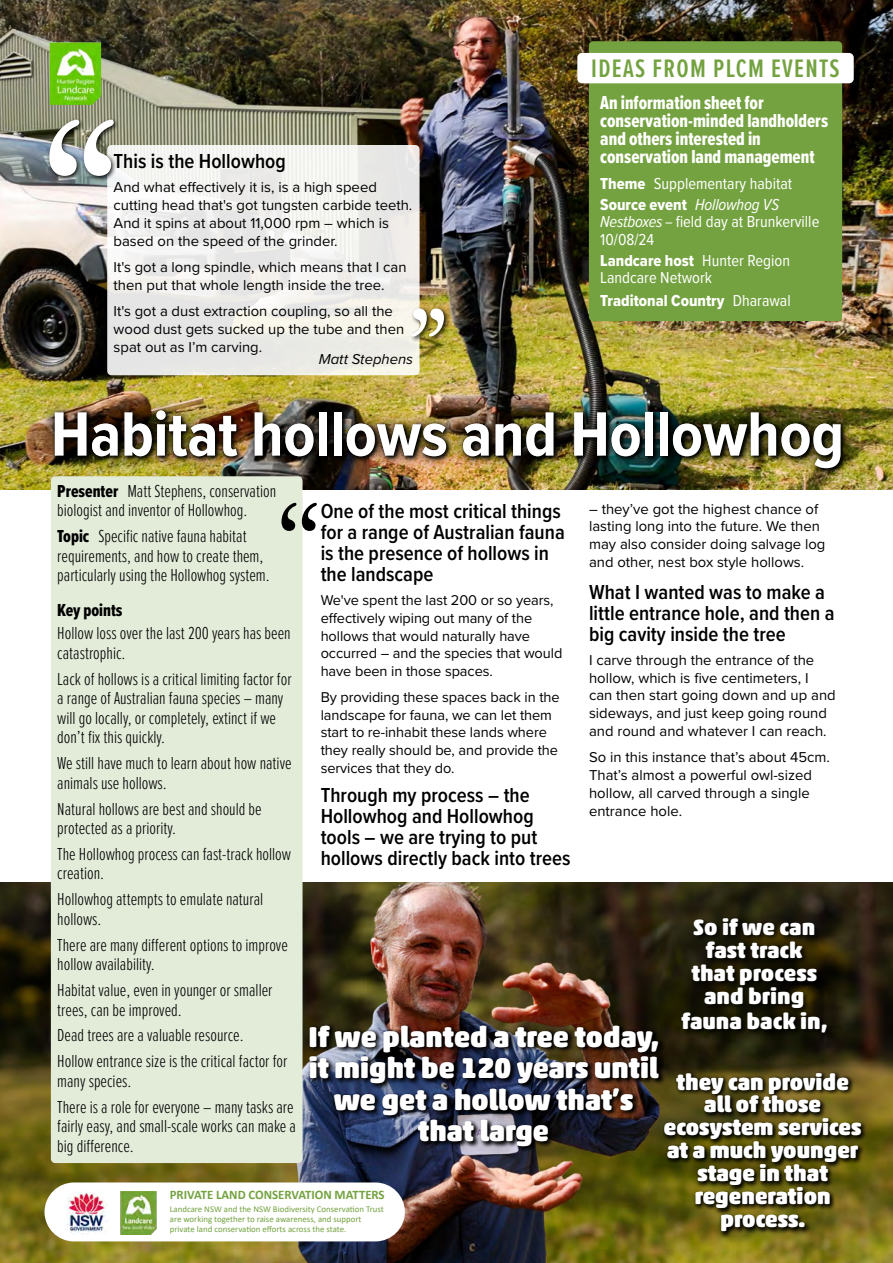
<style>
.page{position:relative;width:893px;height:1263px;background:#fff}
.page>*{position:absolute;margin:0;border:0;box-sizing:border-box;transform-origin:0 0}
.t1{font:202.5px "Adonis";color:#fff}
.t2{font:101.25px "Adonis";color:#000}
.t3{font:101.25px "Adonis";color:#fff}
.t4{font:700 64.5px "Proxima Nova Cond";color:#fff}
.Quotes_medium{font:900 28.8px/31.5px "Akko Rounded Std";color:#fff;text-align:center}
.Series_box_heading{font:600 26.25px "Proxima Nova Ex Cn";letter-spacing:.05em;color:#74a240}
.Quotes_medium-2{font:900 22.5px/23px "Akko Rounded Std";color:#fff;text-align:center}
.Heading{font:600 21px/21px "Proxima Nova Cond";color:#000}
.Series_box{font:19.5px/18px "Proxima Nova Ex Cn Extrabld";color:#fff}
.Summary{font:300 18px/19.5px "Proxima Nova Ex Cn";color:#000}
.Summary-2{font:18px "Proxima Nova Ex Cn Extrabld";color:#000}
.Series_box-2{font:16.5px/17.2px "Proxima Nova Cond";color:#fff}
.Series_box-3{font:16.5px "Proxima Nova Cond Extrabld";color:#fff}
.Text{font:14.85px/17.9px "Proxima Nova";color:#000}
.Heading-2{font:14.85px/17.9px "Proxima Nova";color:#000}
.Text-2{font:italic 14.85px "Proxima Nova";color:#000}
.Text-3{font:14.7px/17.7px "Proxima Nova";letter-spacing:-.005em;color:#000}
.Acknowledgement{font:700 13.05px "Calibri";color:#74a240}
.t5{font:8.85px/10.2px "Calibri";color:#74a240}
.s1{font-family:"Proxima Nova Cond Extrabld"}
.s2{font-style:italic}
.s3{font-family:"Proxima Nova Ex Cn"}
.s4{font-family:"Proxima Nova Cond"}
.s5{font-family:"Proxima Nova Ex Cn Extrabld";font-weight:400}
</style>
<div class="page">
<img style="left:0;top:882px;width:893px;height:381px">
<img style="left:0;top:0;width:893px;height:489px">
<div style="left:51px;top:476px;width:252px;height:687px;background:#e3ecd9;border-radius:4px"></div>
<div style="left:589px;top:41px;width:253px;height:280px;background:#74a240;border-radius:4px"></div>
<img style="left:39px;top:396px;width:817px;height:87px">
<div style="left:679px;top:916px;width:154px;height:123px;background:#000;opacity:.9"></div>
<svg style="left:107px;top:145px;width:313px;height:230px;fill:#eeede9"></svg>
<div style="left:47px;top:117px;width:73px;height:66px;background:#000;opacity:.9"></div>
<div style="left:409px;top:306px;width:41px;height:37px;background:#000;opacity:.9"></div>
<div style="left:577px;top:53px;width:277px;height:30px;background:#fff;border-radius:5px"></div>
<div style="left:307px;top:1023px;width:358px;height:130px;background:#000;opacity:.9"></div>
<div style="left:662px;top:1070px;width:205px;height:168px;background:#000;opacity:.9"></div>
<div style="left:53px;top:408px;width:794px;height:66px;background:#000;opacity:.9"></div>
<div style="left:45px;top:1182px;width:360px;height:59px;background:#fff;border-radius:29px"></div>
<img style="left:120px;top:1191px;width:36px;height:44px">
<img style="left:67px;top:1191px;width:40px;height:43px">
<img style="left:50px;top:42px;width:51px;height:63px">
<p class="t1" style="left:42px;top:74px;width:75px">“</p>
<p class="Heading" style="left:114px;top:150px;width:174px">This is the Hollowhog</p>
<p class="Text" style="left:114px;top:178px;width:300px">And what effectively it is, is a high speed cutting head that's got tungsten carbide teeth.<br>And it spins at about 11,000 rpm – which is based on the speed of the grinder.</p>
<p class="Text" style="left:114px;top:257px;width:294px">It's got a long spindle, which means that I can then put that whole length inside the tree.</p>
<p class="Text" style="left:114px;top:302px;width:292px">It's got a dust extraction coupling, so all the wood dust gets sucked up the tube and then spat out as I’m carving.</p>
<p class="Text-2" style="left:319px;top:348px;width:96px">Matt Stephens</p>
<p class="t3" style="left:410px;top:286px;width:38px">”</p>
<p class="Series_box_heading" style="left:591px;top:49px;width:250px">IDEAS FROM PLCM EVENTS</p>
<p class="Series_box" style="left:600px;top:93px;width:229px">An information sheet for conservation-minded landholders and others interested in conservation land management</p>
<p class="Series_box-2" style="left:600px;top:174px;width:193px"><span class="s1">Theme</span> Supplementary habitat</p>
<p class="Series_box-2" style="left:600px;top:195px;width:221px"><span class="s1">Source event</span> <span class="s2">Hollowhog VS<br>Nestboxes</span> <span class="s3">–</span> field day at Brunkerville<br>10/08/24</p>
<p class="Series_box-2" style="left:600px;top:251px;width:191px"><span class="s1">Landcare host</span> Hunter Region<br>Landcare Network</p>
<p class="Series_box-3" style="left:600px;top:288px;width:192px">Traditonal Country <span class="s4">Dharawal</span></p>
<p class="t4" style="left:51px;top:387px;width:794px">Habitat hollows and Hollowhog</p>
<p class="Summary" style="left:57px;top:480px;width:220px"><span class="s5">Presenter</span> Matt Stephens, conservation biologist and inventor of Hollowhog.</p>
<p class="Summary" style="left:57px;top:526px;width:214px"><span class="s5">Topic</span> Specific native fauna habitat requirements, and how to create them, particularly using the Hollowhog system.</p>
<p class="Summary-2" style="left:57px;top:597px;width:67px">Key points</p>
<p class="Summary" style="left:57px;top:623px;width:235px">Hollow loss over the last 200 years has been catastrophic.</p>
<p class="Summary" style="left:57px;top:668px;width:236px">Lack of hollows is a critical limiting factor for a range of Australian fauna species – many will go locally, or completely, extinct if we don’t fix this quickly.</p>
<p class="Summary" style="left:57px;top:752px;width:236px">We still have much to learn about how native animals use hollows.</p>
<p class="Summary" style="left:57px;top:798px;width:206px">Natural hollows are best and should be protected as a priority.</p>
<p class="Summary" style="left:57px;top:843px;width:235px">The Hollowhog process can fast-track hollow creation.</p>
<p class="Summary" style="left:57px;top:889px;width:207px">Hollowhog attempts to emulate natural hollows.</p>
<p class="Summary" style="left:57px;top:934px;width:232px">There are many different options to improve hollow availability.</p>
<p class="Summary" style="left:57px;top:979px;width:217px">Habitat value, even in younger or smaller trees, can be improved.</p>
<p class="Summary" style="left:57px;top:1025px;width:188px">Dead trees are a valuable resource.</p>
<p class="Summary" style="left:57px;top:1051px;width:232px">Hollow entrance size is the critical factor for many species.</p>
<p class="Summary" style="left:57px;top:1096px;width:240px">There is a role for everyone – many tasks are fairly easy, and small-scale works can make a big difference.</p>
<p class="t2" style="left:278px;top:480px;width:42px">‘‘</p>
<p class="Heading-2" style="left:589px;top:499px;width:238px">– they’ve got the highest chance of lasting long into the future. We then may also consider doing salvage log and other, nest box style hollows.</p>
<p class="Heading" style="left:589px;top:580px;width:247px">What I wanted was to make a little entrance hole, and then a big cavity inside the tree</p>
<p class="Text" style="left:589px;top:650px;width:248px">I carve through the entrance of the hollow, which is five centimeters, I can then start going down and up and sideways, and just keep going round and round and whatever I can reach.</p>
<p class="Text" style="left:589px;top:748px;width:242px">So in this instance that’s about 45cm.<br>That’s almost a powerful owl-sized hollow, all carved through a single entrance hole.</p>
<p class="Heading" style="left:321px;top:500px;width:246px">One of the most critical things for a range of Australian fauna is the presence of hollows in the landscape</p>
<p class="Text-3" style="left:321px;top:591px;width:243px">We've spent the last 200 or so years, effectively wiping out many of the hollows that would naturally have occurred – and the species that would have been in those spaces.</p>
<p class="Text-3" style="left:321px;top:688px;width:241px">By providing these spaces back in the landscape for fauna, we can let them start to re-inhabit these lands where they really should be, and provide the services that they do.</p>
<p class="Heading" style="left:321px;top:784px;width:251px">Through my process – the<br>Hollowhog and Hollowhog tools – we are trying to put hollows directly back into trees</p>
<p class="Quotes_medium-2" style="left:693px;top:916px;width:123px">So if we can fast track</p>
<p class="Quotes_medium-2" style="left:691px;top:961px;width:127px">that process and bring</p>
<p class="Quotes_medium-2" style="left:681px;top:1009px;width:148px">fauna back in,</p>
<p class="Quotes_medium" style="left:309px;top:1020px;width:352px">If we planted a tree today, it might be 120 years until we get a hollow that’s that large</p>
<p class="Quotes_medium-2" style="left:664px;top:1070px;width:199px">they can provide all of those ecosystem services at a much younger stage in that regeneration process.</p>
<p class="Acknowledgement" style="left:170px;top:1185px;width:216px">PRIVATE LAND CONSERVATION MATTERS</p>
<p class="t5" style="left:170px;top:1204px;width:216px">Landcare NSW and the NSW Biodiversity Conservation Trust are working together to raise awareness, and support private land conservation efforts across the state.</p>
</div>
